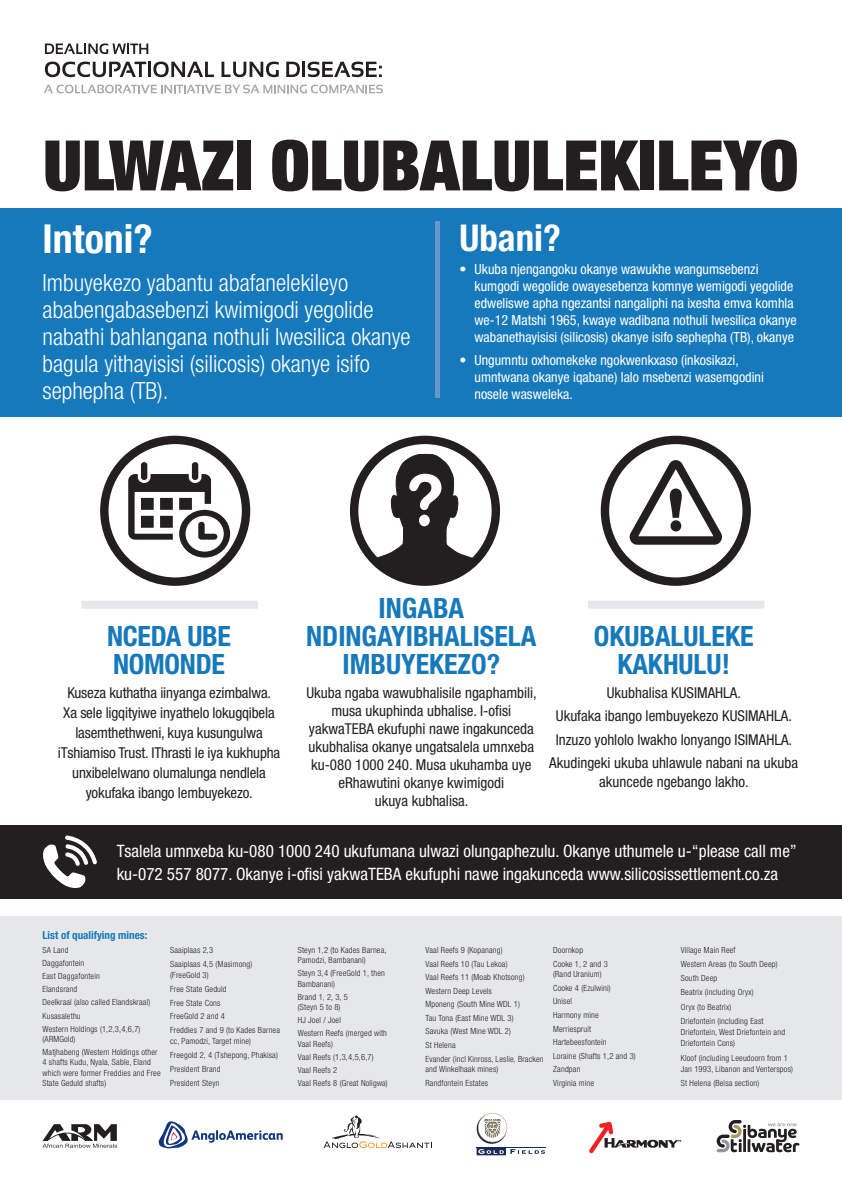
<style>
.page{position:relative;width:842px;height:1191px;background:#fff}
.page>*{position:absolute;margin:0;border:0;box-sizing:border-box;transform-origin:0 0}
.t1{font:900 expanded 69.8px "Helvetica Neue";color:#231f20}
.t2{font:700 condensed 40px "Helvetica Neue";color:#fff}
.t3{font:700 condensed 37px "Helvetica Neue";color:#fff}
.t4{font:700 condensed 28px/28px "Helvetica Neue";color:#1679bb;text-align:center}
.t5{font:300 condensed 23.7px/26.8px "Helvetica Neue";color:#fff}
.t6{font:condensed 17.1px/23px "Helvetica Neue";color:#fff}
.t7{font:condensed 15px/18px "Helvetica Neue";color:#231f20;text-align:center}
.t8{font:condensed 14px/17px "Helvetica Neue";color:#fff}
.t9{font:700 condensed 11px "Helvetica Neue";color:#1679bb}
.t10{font:300 condensed 8.5px/13.6px "Helvetica Neue";letter-spacing:.02em;color:#231f20}
</style>
<div class="page">
<div style="left:0;top:208px;width:842px;height:209px;background:#1679bb"></div>
<div style="left:0;top:825px;width:842px;height:74px;background:#231f20"></div>
<div style="left:0;top:916px;width:842px;height:183px;background:#e6e7e9"></div>
<svg style="left:45px;top:62px;width:101px;height:15px"></svg>
<hr style="left:148px;top:62px;width:3px;height:15px;background:#231f20">
<svg style="left:153px;top:62px;width:61px;height:15px"></svg>
<svg style="left:221px;top:62px;width:58px;height:15px"></svg>
<svg style="left:286px;top:62px;width:14px;height:15px"></svg>
<hr style="left:302px;top:62px;width:3px;height:15px;background:#231f20">
<svg style="left:308px;top:62px;width:74px;height:15px"></svg>
<svg style="left:45px;top:43px;width:103px;height:11px"></svg>
<svg style="left:44px;top:85px;width:339px;height:8px"></svg>
<svg style="left:43px;top:1124px;width:74px;height:24px"></svg>
<svg style="left:159px;top:1121px;width:124px;height:27px"></svg>
<svg style="left:323px;top:1115px;width:109px;height:33px"></svg>
<hr style="left:477px;top:1147px;width:69px;height:1px;background:#182a56">
<svg style="left:477px;top:1113px;width:68px;height:42px"></svg>
<svg style="left:589px;top:1121px;width:92px;height:32px"></svg>
<svg style="left:717px;top:1120px;width:82px;height:32px"></svg>
<svg style="left:104px;top:440px;width:142px;height:141px"></svg>
<div style="left:100px;top:436px;width:150px;height:150px;border:8px solid #231f20;border-radius:50%"></div>
<svg style="left:354px;top:440px;width:142px;height:141px"></svg>
<svg style="left:354px;top:454px;width:142px;height:127px"></svg>
<div style="left:350px;top:436px;width:150px;height:150px;border:8px solid #231f20;border-radius:50%"></div>
<svg style="left:605px;top:440px;width:142px;height:141px"></svg>
<div style="left:601px;top:436px;width:150px;height:150px;border:8px solid #231f20;border-radius:50%"></div>
<svg style="left:128px;top:462px;width:102px;height:95px"></svg>
<svg style="left:630px;top:460px;width:92px;height:85px"></svg>
<svg style="left:43px;top:835px;width:54px;height:53px"></svg>
<div style="left:435px;top:222px;width:5px;height:176px;background:#6996cb"></div>
<div style="left:588px;top:600px;width:176px;height:8px;background:#e6e7e9"></div>
<div style="left:82px;top:600px;width:176px;height:8px;background:#e6e7e9"></div>
<h1 class="t1" style="left:43px;top:121px;width:756px">ULWAZI OLUBALULEKILEYO</h1>
<h2 class="t2" style="left:43px;top:215px;width:112px">Intoni?</h2>
<h3 class="t5" style="left:43px;top:269px;width:370px">Imbuyekezo yabantu abafanelekileyo ababengabasebenzi kwimigodi yegolide nabathi bahlangana nothuli lwesilica okanye bagula yithayisisi (silicosis) okanye isifo sephepha (TB).</h3>
<h3 class="t3" style="left:460px;top:215px;width:103px">Ubani?</h3>
<p class="t8" style="left:475px;top:260px;width:324px;text-indent:-15px">• Ukuba njengangoku okanye wawukhe wangumsebenzi kumgodi wegolide owayesebenza komnye wemigodi yegolide edweliswe apha ngezantsi nangaliphi na ixesha emva komhla we-12 Matshi 1965, kwaye wadibana nothuli lwesilica okanye wabanethayisisi (silicosis) okanye isifo sephepha (TB), okanye</p>
<h3 class="t8" style="left:475px;top:351px;width:291px;text-indent:-15px">• Ungumntu oxhomekeke ngokwenkxaso (inkosikazi, umntwana okanye iqabane) lalo msebenzi wasemgodini nosele wasweleka.</h3>
<h3 class="t4" style="left:107px;top:621px;width:125px;text-align:left">NCEDA UBE<br>NOMONDE</h3>
<h3 class="t4" style="left:306px;top:593px;width:232px">INGABA<br>NDINGAYIBHALISELA<br>IMBUYEKEZO?</h3>
<h3 class="t4" style="left:594px;top:621px;width:161px">OKUBALULEKE<br>KAKHULU!</h3>
<h3 class="t7" style="left:58px;top:682px;width:224px;line-height:20px">Kuseza kuthatha iinyanga ezimbalwa.<br>Xa sele ligqityiwe inyathelo lokugqibela lasemthethweni, kuya kusungulwa iTshiamiso Trust. IThrasti le iya kukhupha unxibelelwano olumalunga nendlela yokufaka ibango lembuyekezo.</h3>
<h3 class="t7" style="left:306px;top:683px;width:232px">Ukuba ngaba wawubhalisile ngaphambili, musa ukuphinda ubhalise. I-ofisi yakwaTEBA ekufuphi nawe ingakunceda ukubhalisa okanye ungatsalela umnxeba ku-080 1000 240. Musa ukuhamba uye eRhawutini okanye kwimigodi<br>ukuya kubhalisa.</h3>
<h3 class="t7" style="left:549px;top:681px;width:250px;line-height:23.2px">Ukubhalisa KUSIMAHLA.<br>Ukufaka ibango lembuyekezo KUSIMAHLA.<br>Inzuzo yohlolo lwakho lonyango ISIMAHLA.<br>Akudingeki ukuba uhlawule nabani na ukuba</h3>
<h3 class="t7" style="left:599px;top:772px;width:151px">akuncede ngebango lakho.</h3>
<h3 class="t6" style="left:117px;top:839px;width:682px">Tsalela umnxeba ku-080 1000 240 ukufumana ulwazi olungaphezulu. Okanye uthumele u-“please call me” ku-072 557 8077. Okanye i-ofisi yakwaTEBA ekufuphi nawe ingakunceda www.silicosissettlement.co.za</h3>
<p class="t9" style="left:43px;top:929px;width:106px">List of qualifying mines:</p>
<p class="t10" style="left:43px;top:943px;width:109px;line-height:13.1px">SA Land<br>Daggafontein<br>East Daggafontein<br>Elandsrand<br>Deelkraal (also called Elandskraal)<br>Kusasalethu<br>Western Holdings (1,2,3,4,6,7)</p>
<p class="t10" style="left:43px;top:1032px;width:117px;line-height:13.1px">(ARMGold)<br>Matjhabeng (Western Holdings other</p>
<p class="t10" style="left:43px;top:1057px;width:120px;line-height:10.3px">4 shafts Kudu, Nyala, Sable, Eland which were former Freddies and Free<br>State Geduld shafts)</p>
<p class="t10" style="left:170px;top:943px;width:84px;line-height:13.9px">Saaiplaas 2,3<br>Saaiplaas 4,5 (Masimong)</p>
<p class="t10" style="left:170px;top:967px;width:111px;line-height:13.9px">(FreeGold 3)<br>Free State Geduld<br>Free State Cons<br>FreeGold 2 and 4<br>Freddies 7 and 9 (to Kades Barnea</p>
<p class="t10" style="left:170px;top:1034px;width:109px;line-height:13.9px">cc, Pamodzi, Target mine)<br>Freegold 2, 4 (Tshepong, Phakisa)<br>President Brand<br>President Steyn</p>
<p class="t10" style="left:298px;top:944px;width:90px;line-height:10.3px">Steyn 1,2 (to Kades Barnea,<br>Pamodzi, Bambanani)</p>
<p class="t10" style="left:298px;top:968px;width:89px;line-height:10.3px">Steyn 3,4 (FreeGold 1, then<br>Bambanani)</p>
<p class="t10" style="left:298px;top:991px;width:51px;line-height:10.3px">Brand 1, 2, 3, 5 (Steyn 5 to 8)</p>
<p class="t10" style="left:298px;top:1013px;width:91px;line-height:13.1px">HJ Joel / Joel<br>Western Reefs (merged with</p>
<p class="t10" style="left:298px;top:1037px;width:92px;line-height:13.1px">Vaal Reefs)<br>Vaal Reefs (1,3,4,5,6,7)<br>Vaal Reefs 2<br>Vaal Reefs 8 (Great Noligwa)</p>
<p class="t10" style="left:425px;top:943px;width:120px">Vaal Reefs 9 (Kopanang)<br>Vaal Reefs 10 (Tau Lekoa)<br>Vaal Reefs 11 (Moab Khotsong)<br>Western Deep Levels<br>Mponeng (South Mine WDL 1)<br>Tau Tona (East Mine WDL 3)<br>Savuka (West Mine WDL 2)<br>St Helena<br>Evander (incl Kinross, Leslie, Bracken</p>
<p class="t10" style="left:425px;top:1062px;width:74px">and Winkelhaak mines)<br>Randfontein Estates</p>
<p class="t10" style="left:553px;top:943px;width:56px">Doornkop<br>Cooke 1, 2 and 3</p>
<p class="t10" style="left:553px;top:967px;width:84px">(Rand Uranium)<br>Cooke 4 (Ezulwini)<br>Unisel<br>Harmony mine<br>Merriespruit<br>Hartebeesfontein<br>Loraine (Shafts 1,2 and 3)<br>Zandpan<br>Virginia mine</p>
<p class="t10" style="left:681px;top:942px;width:98px;line-height:14.2px">Village Main Reef<br>Western Areas (to South Deep)<br>South Deep<br>Beatrix (including Oryx)<br>Oryx (to Beatrix)<br>Driefontein (including East</p>
<p class="t10" style="left:681px;top:1026px;width:106px;line-height:11.3px">Driefontein, West Driefontein and<br>Driefontein Cons)</p>
<p class="t10" style="left:681px;top:1051px;width:114px;line-height:11.3px">Kloof (including Leeudoorn from 1<br>Jan 1993, Libanon and Venterspos)</p>
<p class="t10" style="left:681px;top:1076px;width:80px">St Helena (Beisa section)</p>
</div>
